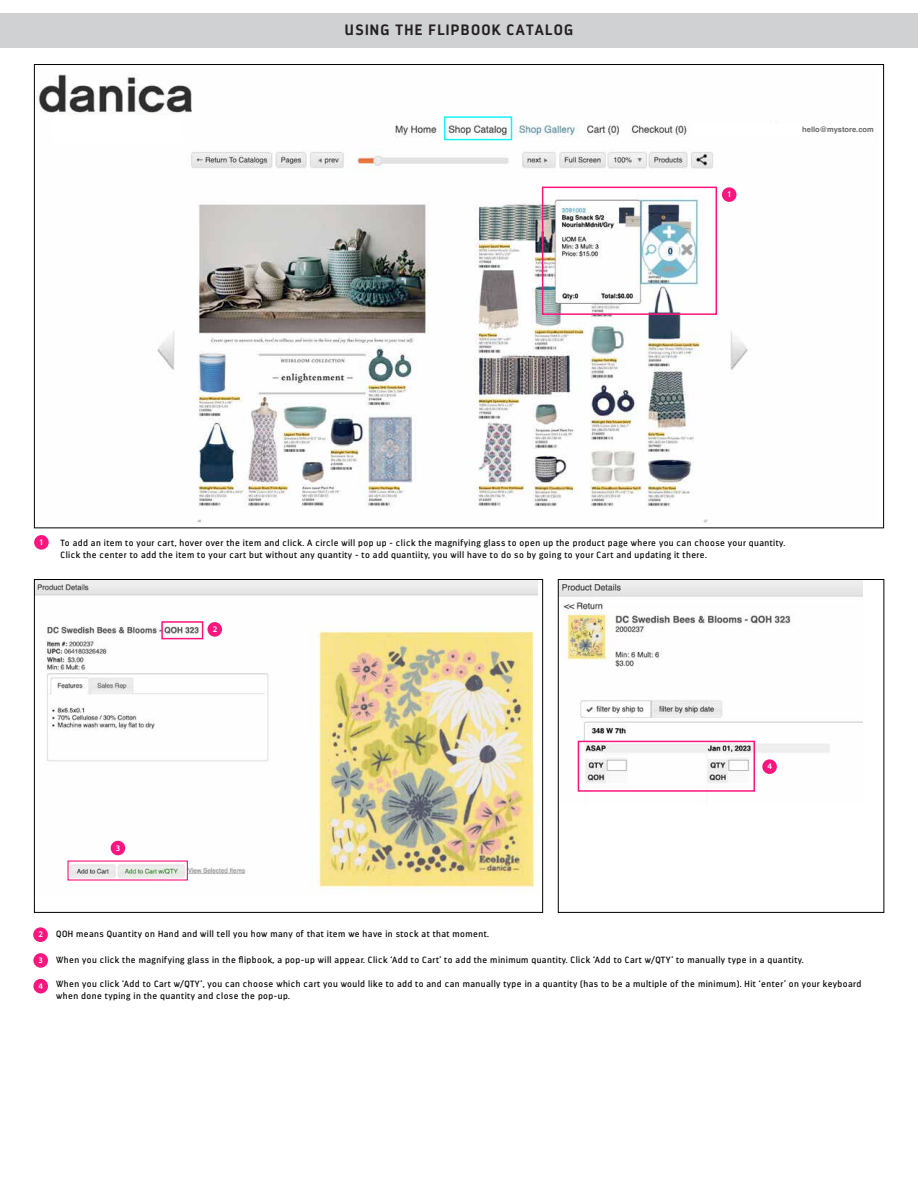
<style>
.page{position:relative;width:918px;height:1188px;background:#fff}
.page>*{position:absolute;margin:0;border:0;box-sizing:border-box;transform-origin:0 0}
.t1{font:700 15px "Darwin";letter-spacing:.085em;color:#231f20}
.t2{font:9px/12px "Darwin";letter-spacing:.05em;color:#000}
.t3{font:600 8.55px "Myriad Pro";color:#fff}
.t4{font:700 7.5px "Helvetica";color:#696969}
</style>
<div class="page">
<img style="left:37px;top:74px;width:739px;height:449px">
<img style="left:560px;top:581px;width:302px;height:211px">
<img style="left:36px;top:581px;width:502px;height:310px">
<div style="left:558px;top:579px;width:326px;height:334px;border:1px solid #000"></div>
<div style="left:542px;top:187px;width:175px;height:128px;border:2px solid #fb157e"></div>
<div style="left:722px;top:187px;width:15px;height:15px;background:#fb157e;border-radius:50%"></div>
<div style="left:34px;top:535px;width:15px;height:15px;background:#fb157e;border-radius:50%"></div>
<div style="left:0;top:13px;width:918px;height:35px;background:#cfd1d2"></div>
<div style="left:444px;top:116px;width:68px;height:24px;border:2px solid #16f3f3"></div>
<div style="left:111px;top:841px;width:14px;height:14px;background:#fb157e;border-radius:50%"></div>
<div style="left:207px;top:622px;width:15px;height:15px;background:#fb157e;border-radius:50%"></div>
<div style="left:578px;top:741px;width:177px;height:51px;border:2px solid #fb157e"></div>
<div style="left:762px;top:759px;width:15px;height:15px;background:#fb157e;border-radius:50%"></div>
<div style="left:33px;top:927px;width:15px;height:15px;background:#fb157e;border-radius:50%"></div>
<div style="left:33px;top:953px;width:15px;height:15px;background:#fb157e;border-radius:50%"></div>
<div style="left:33px;top:979px;width:15px;height:14px;background:#fb157e;border-radius:50%"></div>
<div style="left:161px;top:621px;width:42px;height:18px;border:2px solid #fb157e"></div>
<div style="left:694px;top:123px;width:181px;height:13px;background:#fff"></div>
<div style="left:52px;top:115px;width:129px;height:28px;background:#fff"></div>
<h1 class="t1" style="left:345px;top:21px;width:230px">USING THE FLIPBOOK CATALOG</h1>
<p class="t3" style="left:727px;top:189px;width:6px">1</p>
<p class="t4" style="left:802px;top:125px;width:73px">hello@mystore.com</p>
<p class="t3" style="left:39px;top:537px;width:6px">1</p>
<p class="t2" style="left:61px;top:536px;width:726px">To add an item to your cart, hover over the item and click. A circle will pop up - click the magnifying glass to open up the product page where you can choose your quantity.<br>Click the center to add the item to your cart but without any quantity - to add quantiity, you will have to do so by going to your Cart and updating it there.</p>
<p class="t3" style="left:213px;top:624px;width:6px">2</p>
<p class="t3" style="left:116px;top:842px;width:6px">3</p>
<p class="t3" style="left:767px;top:761px;width:6px">4</p>
<p class="t3" style="left:38px;top:929px;width:6px">2</p>
<p class="t3" style="left:39px;top:955px;width:6px">3</p>
<p class="t3" style="left:39px;top:981px;width:6px">4</p>
<p class="t2" style="left:56px;top:928px;width:434px">QOH means Quantity on Hand and will tell you how many of that item we have in stock at that moment.</p>
<p class="t2" style="left:56px;top:954px;width:749px">When you click the magnifying glass in the flipbook, a pop-up will appear. Click ‘Add to Cart’ to add the minimum quantity. Click ‘Add to Cart w/QTY’ to manually type in a quantity.</p>
<p class="t2" style="left:56px;top:978px;width:807px">When you click ‘Add to Cart w/QTY’, you can choose which cart you would like to add to and can manually type in a quantity (has to be a multiple of the minimum). Hit ‘enter’ on your keyboard when done typing in the quantity and close the pop-up.</p>
</div>
